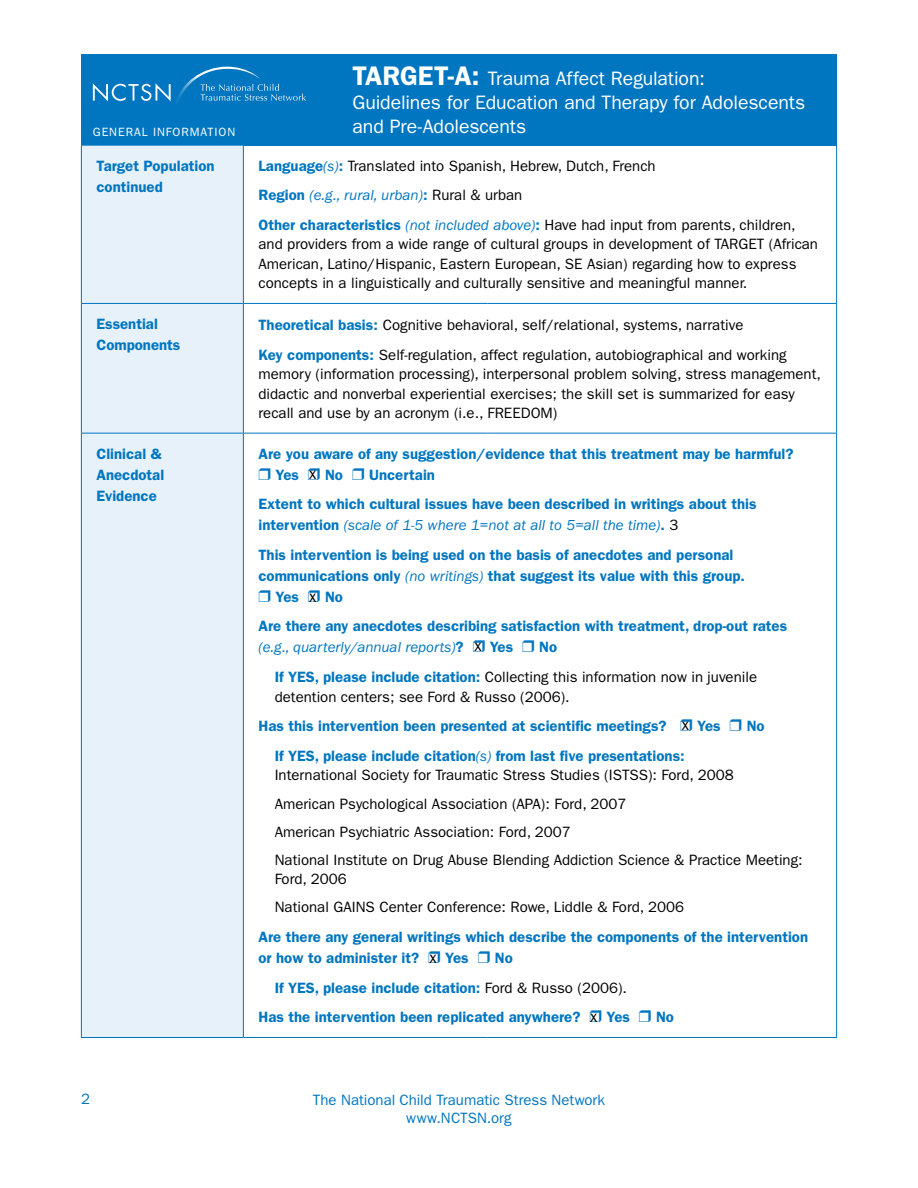
<style>
.page{position:relative;width:918px;height:1188px;background:#fff}
.page>*{position:absolute;margin:0;border:0;box-sizing:border-box;transform-origin:0 0}
.t1{font:19.5px/24px "ITC Franklin Gothic Std";letter-spacing:-.005em;color:#fff}
.t2{font:16.5px "ITC Franklin Gothic Std";color:#000}
.t3{font:15px/19.5px "ITC Franklin Gothic Std";color:#000}
.t4{font:600 15px/21px "ITC Franklin Gothic Std";color:#0076c0}
.t5{font:15px/18px "ITC Franklin Gothic Std";color:#0076c0;text-align:center}
.t6{font:italic 15px "ITC Franklin Gothic Std";color:#0076c0}
.t7{font:12px "ITC Franklin Gothic Std";letter-spacing:.075em;color:#fff}
.s1{font-weight:600;font-size:27px}
.s2{font-weight:600;color:#0076c0}
.s3{font-style:italic;color:#0076c0}
.s4{font-weight:400;font-style:italic}
.s5{font-weight:400;color:#000}
.s6{font-weight:600;font-style:normal}
</style>
<div class="page">
<div style="left:81px;top:54px;width:756px;height:92px;background:#0076c0"></div>
<svg style="left:93px;top:66px;width:213px;height:36px"></svg>
<div style="left:82px;top:146px;width:161px;height:891px;background:#e6f1f9"></div>
<hr style="left:81px;top:146px;width:1px;height:157px;background:#0076c0">
<hr style="left:243px;top:146px;width:1px;height:157px;background:#0076c0">
<hr style="left:836px;top:146px;width:1px;height:157px;background:#0076c0">
<hr style="left:81px;top:303px;width:162px;height:1px;background:#0076c0">
<hr style="left:81px;top:304px;width:1px;height:129px;background:#0076c0">
<hr style="left:243px;top:303px;width:245px;height:1px;background:#0076c0">
<hr style="left:243px;top:304px;width:1px;height:129px;background:#0076c0">
<hr style="left:488px;top:303px;width:349px;height:1px;background:#0076c0">
<hr style="left:836px;top:304px;width:1px;height:129px;background:#0076c0">
<hr style="left:81px;top:433px;width:162px;height:1px;background:#0076c0">
<hr style="left:81px;top:434px;width:1px;height:603px;background:#0076c0">
<hr style="left:243px;top:433px;width:245px;height:1px;background:#0076c0">
<hr style="left:243px;top:434px;width:1px;height:603px;background:#0076c0">
<hr style="left:488px;top:433px;width:349px;height:1px;background:#0076c0">
<hr style="left:836px;top:434px;width:1px;height:603px;background:#0076c0">
<hr style="left:81px;top:1037px;width:162px;height:1px;background:#0076c0">
<hr style="left:243px;top:1037px;width:245px;height:1px;background:#0076c0">
<hr style="left:488px;top:1037px;width:349px;height:1px;background:#0076c0">
<h1 class="t1" style="left:352px;top:67px;width:454px"><span class="s1">TARGET-A:</span> Trauma Affect Regulation:<br>Guidelines for Education and Therapy for Adolescents</h1>
<h1 class="t1" style="left:352px;top:91px;width:246px"><span class="s1">NAME:</span> Name Spelled Out</h1>
<p class="t7" style="left:93px;top:125px;width:144px">GENERAL INFORMATION</p>
<h1 class="t1" style="left:352px;top:115px;width:175px">and Pre-Adolescents</h1>
<p class="t4" style="left:96px;top:155px;width:120px">Target Population continued</p>
<p class="t3" style="left:258px;top:151px;width:539px;line-height:29.7px"><span class="s2">Language</span><span class="s3">(s)</span><span class="s2">:</span> Translated into Spanish, Hebrew, Dutch, French<br><span class="s2">Region</span> <span class="s3">(e.g., rural, urban)</span><span class="s2">:</span> Rural &amp; urban<br><span class="s2">Other characteristics</span> <span class="s3">(not included above)</span><span class="s2">:</span> Have had input from parents, children,</p>
<p class="t3" style="left:258px;top:235px;width:561px">and providers from a wide range of cultural groups in development of TARGET (African<br>American, Latino/Hispanic, Eastern European, SE Asian) regarding how to express concepts in a linguistically and culturally sensitive and meaningful manner.</p>
<p class="t4" style="left:96px;top:313px;width:85px">Essential<br>Components</p>
<p class="t3" style="left:258px;top:310px;width:530px;line-height:29.7px"><span class="s2">Theoretical basis:</span> Cognitive behavioral, self/relational, systems, narrative<br><span class="s2">Key components:</span> Self-regulation, affect regulation, autobiographical and working</p>
<p class="t3" style="left:258px;top:364px;width:564px">memory (information processing), interpersonal problem solving, stress management, didactic and nonverbal experiential exercises; the skill set is summarized for easy recall and use by an acronym (i.e., FREEDOM)</p>
<p class="t4" style="left:96px;top:443px;width:69px">Clinical &amp;<br>Anecdotal<br>Evidence</p>
<p class="t4" style="left:276px;top:443px;width:520px;text-indent:-17px">Are you aware of any suggestion/evidence that this treatment may be harmful?<br>Yes</p>
<p class="t4" style="left:258px;top:460px;width:500px;line-height:29.7px;text-indent:111px">Uncertain<br>Extent to which cultural issues have been described in writings about this</p>
<p class="t4" style="left:258px;top:510px;width:476px;line-height:29.7px">intervention <span class="s4">(scale of 1-5 where 1=not at all to 5=all the time)</span>. <span class="s5">3<br></span>This intervention is being used on the basis of anecdotes and personal</p>
<p class="t4" style="left:276px;top:565px;width:471px;text-indent:-17px">communications only <span class="s4">(no writings)</span> that suggest its value with this group.<br>Yes</p>
<p class="t4" style="left:325px;top:464px;width:19px">No</p>
<p class="t2" style="left:309px;top:464px;width:9px">x</p>
<p class="t4" style="left:258px;top:582px;width:530px;line-height:29.7px;text-indent:67px">No<br>Are there any anecdotes describing satisfaction with treatment, drop-out rates</p>
<p class="t6" style="left:258px;top:639px;width:207px">(e.g., quarterly/annual reports)<span class="s6">?</span></p>
<p class="t4" style="left:490px;top:637px;width:25px">Yes</p>
<p class="t2" style="left:309px;top:587px;width:9px">x</p>
<p class="t3" style="left:275px;top:633px;width:484px;line-height:29.7px;text-indent:265px"><span class="s2">No<br>If YES, please include citation:</span> Collecting this information now in juvenile</p>
<p class="t3" style="left:275px;top:687px;width:297px">detention centers; see Ford &amp; Russo (2006).</p>
<p class="t4" style="left:258px;top:716px;width:410px">Has this intervention been presented at scientific meetings?</p>
<p class="t4" style="left:697px;top:716px;width:25px">Yes</p>
<p class="t4" style="left:747px;top:716px;width:19px">No</p>
<p class="t3" style="left:275px;top:746px;width:461px"><span class="s2">If YES, please include citation</span><span class="s3">(s)</span> <span class="s2">from last five presentations:<br></span>International Society for Traumatic Stress Studies (ISTSS): Ford, 2008</p>
<p class="t3" style="left:275px;top:789px;width:530px;line-height:28.2px">American Psychological Association (APA): Ford, 2007<br>American Psychiatric Association: Ford, 2007<br>National Institute on Drug Abuse Blending Addiction Science &amp; Practice Meeting:</p>
<p class="t3" style="left:275px;top:865px;width:411px;line-height:28.2px">Ford, 2006<br>National GAINS Center Conference: Rowe, Liddle &amp; Ford, 2006</p>
<p class="t4" style="left:259px;top:926px;width:551px">Are there any general writings which describe the components of the intervention or how to administer it?</p>
<p class="t2" style="left:474px;top:636px;width:9px">x</p>
<p class="t2" style="left:682px;top:715px;width:9px">x</p>
<p class="t4" style="left:445px;top:947px;width:25px">Yes</p>
<p class="t4" style="left:495px;top:947px;width:19px">No</p>
<p class="t4" style="left:275px;top:977px;width:354px">If YES, please include citation: <span class="s5">Ford &amp; Russo (2006).</span></p>
<p class="t4" style="left:258px;top:1007px;width:323px">Has the intervention been replicated anywhere?</p>
<p class="t4" style="left:606px;top:1007px;width:25px">Yes</p>
<p class="t4" style="left:656px;top:1007px;width:19px">No</p>
<p class="t2" style="left:430px;top:947px;width:9px">x</p>
<p class="t2" style="left:590px;top:1006px;width:9px">x</p>
<p class="t5" style="left:81px;top:1090px;width:10px">2</p>
<p class="t5" style="left:313px;top:1091px;width:294px">The National Child Traumatic Stress Network www.NCTSN.org</p>
</div>
